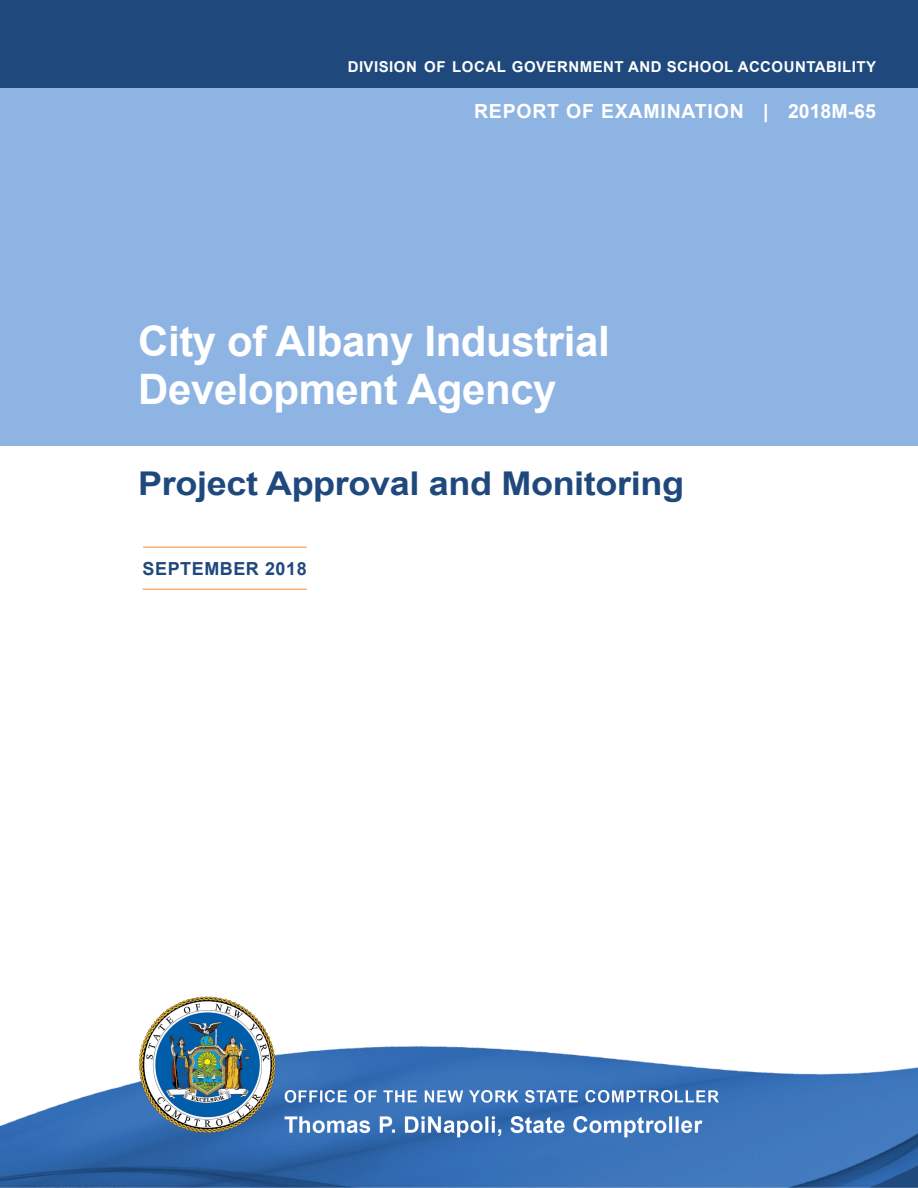
<style>
.page{position:relative;width:918px;height:1188px;background:#fff}
.page>*{position:absolute;margin:0;border:0;box-sizing:border-box;transform-origin:0 0}
.t1{font:700 42px/48px "Arial";letter-spacing:-.01em;color:#fff}
.t2{font:700 32.7px "Arial";letter-spacing:-.01em;color:#1f497d;scale:1.1 1}
.t3{font:700 19.5px "Arial";letter-spacing:.04em;color:#fff}
.t4{font:700 18px "Arial";letter-spacing:.03em;color:#1f497d}
.t5{font:700 15px "Arial";letter-spacing:.03em;color:#fff}
</style>
<div class="page">
<div style="left:0;top:0;width:918px;height:446px;background:#8eb4e3"></div>
<div style="left:0;top:0;width:918px;height:88px;background:#1f497d"></div>
<hr style="left:143px;top:546px;width:164px;height:2px;background:#f9b074">
<hr style="left:143px;top:588px;width:164px;height:2px;background:#f9b074">
<img style="left:0;top:996px;width:918px;height:192px">
<p class="t5" style="left:348px;top:56px;width:530px">DIVISION OF LOCAL GOVERNMENT AND SCHOOL ACCOUNTABILITY</p>
<h3 class="t3" style="left:474px;top:98px;width:403px">REPORT OF EXAMINATION | 2018M-65</h3>
<h1 class="t1" style="left:138px;top:318px;width:473px">City of Albany Industrial<br>Development Agency</h1>
<h2 class="t2" style="left:138px;top:462px;width:498px">Project Approval and Monitoring</h2>
<p class="t4" style="left:143px;top:557px;width:166px">SEPTEMBER 2018</p>
</div>
